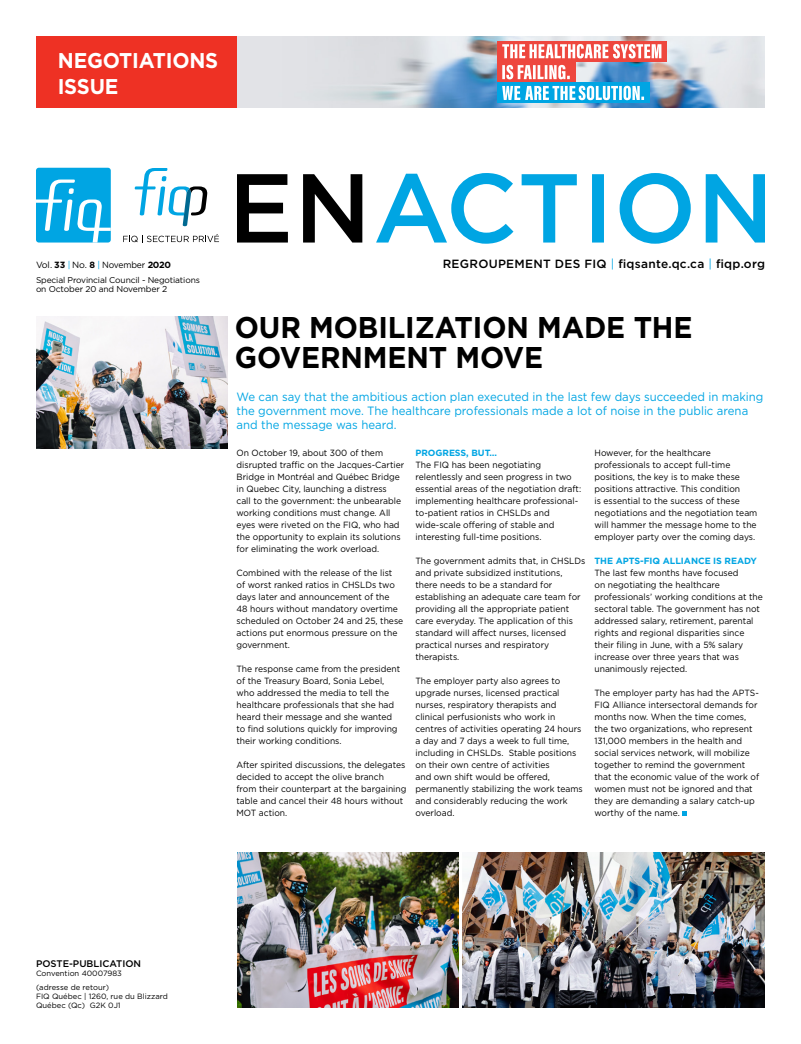
<style>
.page{position:relative;width:801px;height:1044px;background:#fff}
.page>*{position:absolute;margin:0;border:0;box-sizing:border-box;transform-origin:0 0}
.t1{font:700 30px/30px "Gotham";letter-spacing:-.005em;color:#000;scale:.95 1}
.t2{font:700 21.4px "Gotham";letter-spacing:-.01em;color:#fff;scale:.95 1}
.t3{font:12px/14px "Gotham";color:#00a5e3;scale:.95 1}
.t4{font:500 11.9px "Gotham";letter-spacing:.025em;color:#000}
.t5{font:500 9.6px "Gotham";color:#000}
.t6{font:9px/12px "Gotham";color:#000;scale:.95 1}
.t7{font:700 9px "Gotham";letter-spacing:-.005em;color:#00a5e3}
.t8{font:9px "Gotham";color:#000}
.t9{font:8.6px "Gotham";letter-spacing:-.015em;color:#000}
.t10{font:8.4px "Gotham";letter-spacing:-.015em;color:#000}
.t11{font:7.7px/13.5px "Gotham";color:#000}
.s1{font-weight:700}
.s2{color:#00a5e3}
.s3{font-size:8.4px}
.s4{font-weight:400;color:#00a5e3}
</style>
<div class="page">
<svg style="left:237px;top:174px;width:125px;height:69px"></svg>
<svg style="left:376px;top:173px;width:389px;height:71px"></svg>
<div style="left:36px;top:168px;width:75px;height:75px;background:#00a5e3;border-radius:3px"></div>
<svg style="left:36px;top:180px;width:75px;height:63px"></svg>
<svg style="left:123px;top:234px;width:96px;height:9px"></svg>
<svg style="left:135px;top:168px;width:73px;height:58px"></svg>
<svg style="left:682px;top:812px;width:5px;height:4px"></svg>
<img style="left:462px;top:852px;width:303px;height:156px">
<img style="left:237px;top:852px;width:222px;height:156px">
<img style="left:36px;top:316px;width:192px;height:132px">
<img style="left:237px;top:36px;width:528px;height:72px">
<div style="left:36px;top:36px;width:201px;height:72px;background:#ee3124"></div>
<svg style="left:497px;top:41px;width:169px;height:20px"></svg>
<div style="left:497px;top:61px;width:78px;height:21px;background:#ee473e"></div>
<div style="left:497px;top:82px;width:152px;height:21px;background:#00a5e3"></div>
<svg style="left:502px;top:44px;width:159px;height:14px"></svg>
<svg style="left:502px;top:65px;width:68px;height:14px"></svg>
<svg style="left:502px;top:86px;width:142px;height:14px"></svg>
<h2 class="t2" style="left:58px;top:48px;width:17px">NEGOT</h2>
<h2 class="t2" style="left:132px;top:48px;width:59px">IATIONS</h2>
<h2 class="t2" style="left:58px;top:74px;width:22px">ISSUE</h2>
<p class="t8" style="left:36px;top:260px;width:136px">vol. <span class="s1">33</span> <span class="s2">|</span> no. <span class="s1">8</span> <span class="s2">|</span> november <span class="s1">2020</span></p>
<p class="t10" style="left:36px;top:275px;width:165px">Special Provincial Council - Negotiations</p>
<p class="t9" style="left:36px;top:284px;width:133px"><span class="s3">on O</span>ctober <span class="s3">20 and</span> November 2</p>
<h3 class="t4" style="left:443px;top:257px;width:324px">REGROUPEMENT DES FIQ <span class="s4">|</span> FIQSANTE.QC.CA <span class="s4">|</span> FIQP.ORG</h3>
<h1 class="t1" style="left:235px;top:311px;width:483px">OUR MOBI LIZATION MADE THE<br>GOVERNMENT MOVE</h1>
<h3 class="t3" style="left:236px;top:390px;width:556px">We can say that the ambitious action plan executed in the last few days succeeded in making the government move. The healthcare professionals made a lot of noise in the public arena and the message was heard.</h3>
<p class="t6" style="left:236px;top:447px;width:178px">On October 19, about 300 of them disrupted traffic on the Jacques-Cartier Bridge in Montréal and Québec Bridge in Quebec City, launching a distress<br>call to the government: the unbearable working conditions must change. All eyes were riveted on the FIQ, who had the opportunity to explain its solutions for eliminating the work overload.</p>
<p class="t6" style="left:236px;top:567px;width:177px">Combined with the release of the list<br>of worst ranked ratios in CHSLDs two days later and announcement of the<br>48 hours without mandatory overtime scheduled on October 24 and 25, these actions put enormous pressure on the government.</p>
<p class="t6" style="left:236px;top:663px;width:174px">The response came from the president of the Treasury Board, Sonia Lebel, who addressed the media to tell the healthcare professionals that she had heard their message and she wanted to find solutions quickly for improving their working conditions.</p>
<p class="t6" style="left:236px;top:759px;width:180px">After spirited discussions, the delegates decided to accept the olive branch<br>from their counterpart at the bargaining table and cancel their 48 hours without MOT action.</p>
<p class="t7" style="left:416px;top:448px;width:83px">PROGRESS, BUT…</p>
<p class="t6" style="left:416px;top:459px;width:176px">The FIQ has been negotiating relentlessly and seen progress in two essential areas of the negotiation draft: implementing healthcare professional&shy;to-patient ratios in CHSLDs and wide-scale offering of stable and interesting full-time positions.</p>
<p class="t6" style="left:416px;top:555px;width:180px">The government admits that, in CHSLDs and private subsidized institutions, there needs to be a standard for establishing an adequate care team for providing all the appropriate patient care everyday. The application of this standard will affect nurses, licensed practical nurses and respiratory therapists.</p>
<p class="t6" style="left:416px;top:675px;width:178px">The employer party also agrees to upgrade nurses, licensed practical nurses, respiratory therapists and clinical perfusionists who work in centres of activities operating 24 hours a day and 7 days a week to full time, including in CHSLDs. Stable positions on their own centre of activities<br>and own shift would be offered, permanently stabilizing the work teams and considerably reducing the work overload.</p>
<p class="t6" style="left:595px;top:447px;width:173px">However, for the healthcare professionals to accept full-time positions, the key is to make these positions attractive. This condition<br>is essential to the success of these negotiations and the negotiation team will hammer the message home to the employer party over the coming days.</p>
<p class="t7" style="left:594px;top:556px;width:164px">THE APTS-FIQ ALLIANCE IS READY</p>
<p class="t6" style="left:594px;top:567px;width:179px">The last few months have focused<br>on negotiating the healthcare professionals’ working conditions at the sectoral table. The government has not addressed salary, retirement, parental rights and regional disparities since their filing in June, with a 5% salary increase over three years that was unanimously rejected.</p>
<p class="t6" style="left:594px;top:687px;width:175px">The employer party has had the APTS-FIQ Alliance intersectoral demands for months now. When the time comes, the two organizations, who represent 131,000 members in the health and social services network, will mobilize together to remind the government that the economic value of the work of women must not be ignored and that they are demanding a salary catch-up worthy of the name.</p>
<p class="t5" style="left:36px;top:958px;width:8px">POSTE</p>
<p class="t5" style="left:69px;top:958px;width:65px">-PUBLICATION</p>
<p class="t11" style="left:36px;top:967px;width:87px">Convention 40007983 (adresse de retour)</p>
<p class="t11" style="left:36px;top:991px;width:133px;line-height:9.2px">FIQ Québec | 1260, rue du Blizzard<br>Québec (Qc) G2K 0J1</p>
</div>
